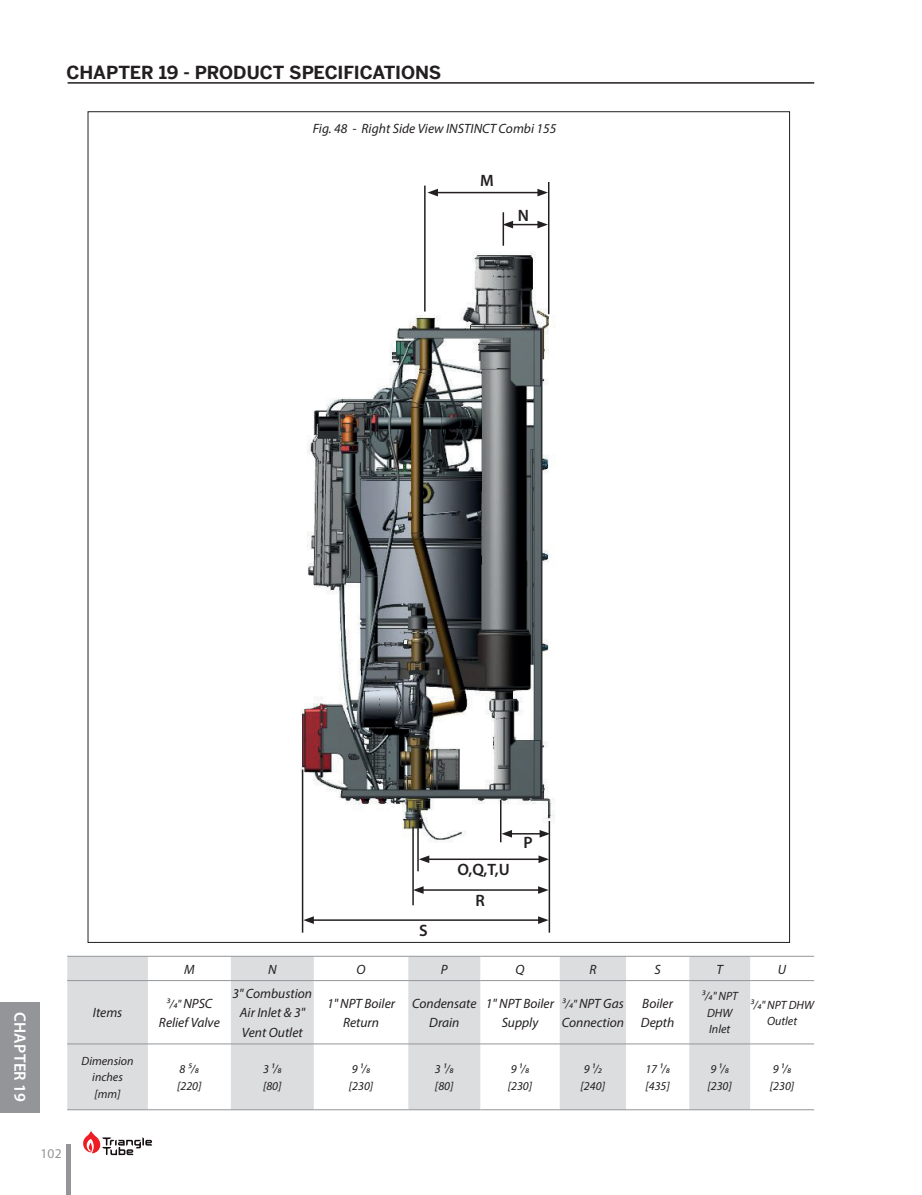
<style>
.page{position:relative;width:922px;height:1195px;background:#fff}
.page>*{position:absolute;margin:0;border:0;box-sizing:border-box;transform-origin:0 0}
.t1{font:700 18px "Benton Sans";letter-spacing:-.005em;color:#231f20}
.t2{font:600 16.5px "Myriad Pro";color:#231f20}
.t3{font:600 16.5px "Myriad Pro";letter-spacing:.02em;color:#fff}
.t4{font:italic 13.5px/19.5px "Myriad Pro";color:#231f20;text-align:center}
.t5{font:13.5px "Myriad Pro";color:#939598}
.t6{font:italic 12px/17.5px "Myriad Pro";color:#231f20}
.s1{font-size:13.5px}
.s2{font-size:12px}
</style>
<div class="page">
<img style="left:300px;top:213px;width:255px;height:659px">
<hr style="left:502px;top:212px;width:2px;height:34px;background:#231f20">
<hr style="left:548px;top:182px;width:1px;height:132px;background:#231f20">
<hr style="left:424px;top:186px;width:1px;height:126px;background:#231f20">
<hr style="left:548px;top:821px;width:2px;height:112px;background:#231f20">
<hr style="left:302px;top:769px;width:1px;height:164px;background:#231f20">
<hr style="left:417px;top:804px;width:2px;height:67px;background:#231f20">
<hr style="left:412px;top:826px;width:2px;height:79px;background:#231f20">
<hr style="left:500px;top:800px;width:1px;height:42px;background:#231f20">
<hr style="left:509px;top:833px;width:33px;height:1px;background:#231f20">
<svg style="left:501px;top:830px;width:11px;height:7px"></svg>
<svg style="left:539px;top:830px;width:10px;height:7px"></svg>
<hr style="left:421px;top:889px;width:119px;height:2px;background:#231f20">
<svg style="left:413px;top:886px;width:10px;height:8px"></svg>
<svg style="left:538px;top:886px;width:10px;height:8px"></svg>
<hr style="left:427px;top:858px;width:114px;height:2px;background:#231f20">
<svg style="left:419px;top:855px;width:10px;height:8px"></svg>
<svg style="left:538px;top:855px;width:11px;height:8px"></svg>
<hr style="left:311px;top:919px;width:229px;height:2px;background:#231f20">
<svg style="left:303px;top:916px;width:11px;height:8px"></svg>
<svg style="left:538px;top:916px;width:10px;height:8px"></svg>
<svg style="left:502px;top:221px;width:46px;height:7px"></svg>
<hr style="left:435px;top:192px;width:105px;height:1px;background:#231f20">
<svg style="left:427px;top:189px;width:11px;height:7px"></svg>
<svg style="left:537px;top:189px;width:11px;height:7px"></svg>
<hr style="left:68px;top:82px;width:746px;height:2px;background:#231f20">
<hr style="left:66px;top:1144px;width:4px;height:51px;background:#939598">
<svg style="left:83px;top:1131px;width:69px;height:24px"></svg>
<div style="left:0;top:1002px;width:39px;height:110px;background:#939598"></div>
<svg style="left:67px;top:957px;width:413px;height:152px;fill:#dcdddf"></svg>
<svg style="left:559px;top:957px;width:191px;height:152px"></svg>
<hr style="left:67px;top:956px;width:81px;height:1px;background:#939598">
<hr style="left:148px;top:956px;width:83px;height:1px;background:#939598">
<hr style="left:231px;top:956px;width:83px;height:1px;background:#939598">
<hr style="left:314px;top:956px;width:94px;height:1px;background:#939598">
<hr style="left:408px;top:956px;width:72px;height:1px;background:#939598">
<hr style="left:480px;top:956px;width:79px;height:1px;background:#939598">
<hr style="left:559px;top:956px;width:67px;height:1px;background:#939598">
<hr style="left:626px;top:956px;width:63px;height:1px;background:#939598">
<hr style="left:689px;top:956px;width:61px;height:1px;background:#939598">
<hr style="left:750px;top:956px;width:64px;height:1px;background:#939598">
<hr style="left:67px;top:980px;width:81px;height:1px;background:#939598">
<hr style="left:148px;top:980px;width:83px;height:1px;background:#939598">
<hr style="left:231px;top:980px;width:83px;height:1px;background:#939598">
<hr style="left:314px;top:980px;width:94px;height:1px;background:#939598">
<hr style="left:408px;top:980px;width:72px;height:1px;background:#939598">
<hr style="left:480px;top:980px;width:79px;height:1px;background:#939598">
<hr style="left:559px;top:980px;width:67px;height:1px;background:#939598">
<hr style="left:626px;top:980px;width:63px;height:1px;background:#939598">
<hr style="left:689px;top:980px;width:61px;height:1px;background:#939598">
<hr style="left:750px;top:980px;width:64px;height:1px;background:#939598">
<hr style="left:67px;top:1043px;width:81px;height:1px;background:#939598">
<hr style="left:148px;top:1043px;width:83px;height:1px;background:#939598">
<hr style="left:231px;top:1043px;width:83px;height:1px;background:#939598">
<hr style="left:314px;top:1043px;width:94px;height:1px;background:#939598">
<hr style="left:408px;top:1043px;width:72px;height:1px;background:#939598">
<hr style="left:480px;top:1043px;width:79px;height:1px;background:#939598">
<hr style="left:559px;top:1043px;width:67px;height:1px;background:#939598">
<hr style="left:626px;top:1043px;width:63px;height:1px;background:#939598">
<hr style="left:689px;top:1043px;width:61px;height:1px;background:#939598">
<hr style="left:750px;top:1043px;width:64px;height:1px;background:#939598">
<hr style="left:67px;top:1109px;width:81px;height:1px;background:#939598">
<hr style="left:148px;top:1109px;width:83px;height:1px;background:#939598">
<hr style="left:231px;top:1109px;width:83px;height:1px;background:#939598">
<hr style="left:314px;top:1109px;width:94px;height:1px;background:#939598">
<hr style="left:408px;top:1109px;width:72px;height:1px;background:#939598">
<hr style="left:480px;top:1109px;width:79px;height:1px;background:#939598">
<hr style="left:559px;top:1109px;width:67px;height:1px;background:#939598">
<hr style="left:626px;top:1109px;width:63px;height:1px;background:#939598">
<hr style="left:689px;top:1109px;width:61px;height:1px;background:#939598">
<hr style="left:750px;top:1109px;width:64px;height:1px;background:#939598">
<h1 class="t1" style="left:67px;top:62px;width:376px">CHAPTER 19 - PRODUCT SPECIFICATIONS</h1>
<p class="t4" style="left:313px;top:118px;width:242px">Fig. 48 - Right Side View INSTINCT Combi 155</p>
<p class="t2" style="left:480px;top:170px;width:15px">M</p>
<p class="t2" style="left:518px;top:204px;width:13px">N</p>
<p class="t3" style="left:30px;top:1012px;width:92px;rotate:90deg">CHAPTER 19</p>
<p class="t5" style="left:41px;top:1145px;width:23px">102</p>
<p class="t2" style="left:419px;top:920px;width:10px">S</p>
<p class="t2" style="left:457px;top:859px;width:54px">O,Q,T,U</p>
<p class="t2" style="left:475px;top:890px;width:11px">R</p>
<p class="t2" style="left:523px;top:832px;width:11px">P</p>
<p class="t4" style="left:93px;top:1003px;width:31px">Items</p>
<p class="t4" style="left:184px;top:959px;width:12px">M</p>
<p class="t4" style="left:268px;top:959px;width:10px">N</p>
<p class="t4" style="left:356px;top:959px;width:11px">O</p>
<p class="t4" style="left:441px;top:959px;width:8px">P</p>
<p class="t4" style="left:515px;top:959px;width:11px">Q</p>
<p class="t4" style="left:589px;top:959px;width:9px">R</p>
<p class="t4" style="left:654px;top:959px;width:8px">S</p>
<p class="t4" style="left:716px;top:959px;width:8px">T</p>
<p class="t4" style="left:778px;top:959px;width:10px">U</p>
<p class="t6" style="left:166px;top:994px;width:48px">3/4" <span class="s1">NPSC</span></p>
<p class="t4" style="left:159px;top:1012px;width:62px">Relief Valve</p>
<p class="t4" style="left:233px;top:983px;width:81px">3" Combustion<br>Air Inlet &amp; 3"<br>Vent Outlet</p>
<p class="t4" style="left:327px;top:993px;width:70px">1" NPT Boiler<br>Return</p>
<p class="t4" style="left:412px;top:993px;width:66px">Condensate<br>Drain</p>
<p class="t4" style="left:486px;top:993px;width:70px">1" NPT Boiler<br>Supply</p>
<p class="t4" style="left:561px;top:993px;width:64px;text-align:left"><span class="s2">3/4"</span> NPT Gas<br>Connection</p>
<p class="t4" style="left:641px;top:993px;width:35px;text-align:left">Boiler<br>Depth</p>
<p class="t6" style="left:701px;top:988px;width:38px;line-height:16.5px;text-align:center">3/4" NPT<br>DHW<br>Inlet</p>
<p class="t6" style="left:750px;top:996px;width:65px;line-height:16.5px;text-align:center">3/4" NPT DHW<br>Outlet</p>
<p class="t6" style="left:82px;top:1052px;width:54px;line-height:16.5px;text-align:center">Dimension inches [mm]</p>
<p class="t6" style="left:177px;top:1059px;width:26px">8 5/8 [220]</p>
<p class="t6" style="left:263px;top:1059px;width:20px">3 1/8 [80]</p>
<p class="t6" style="left:349px;top:1059px;width:26px">9 1/8 [2 30]</p>
<p class="t6" style="left:435px;top:1059px;width:20px">3 1/8 [80]</p>
<p class="t6" style="left:508px;top:1059px;width:26px">9 1/8 [2 30]</p>
<p class="t6" style="left:580px;top:1059px;width:26px">9 1/2 [2 40]</p>
<p class="t6" style="left:645px;top:1059px;width:26px">17 1/8 [435]</p>
<p class="t6" style="left:707px;top:1059px;width:26px">9 1/8 [2 30]</p>
<p class="t6" style="left:770px;top:1059px;width:26px">9 1/8 [2 30]</p>
</div>
